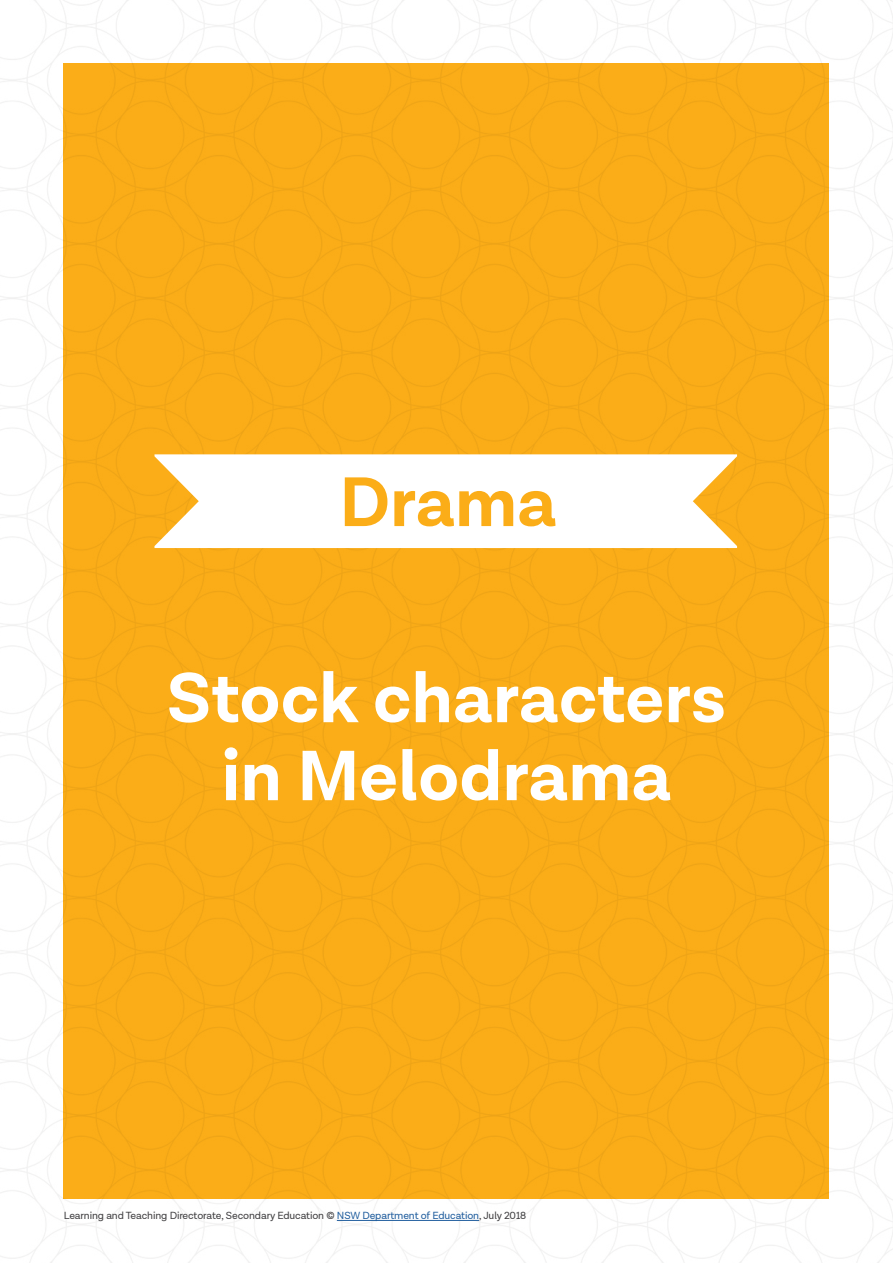
<style>
.page{position:relative;width:893px;height:1263px;background:#fff}
.page>*{position:absolute;margin:0;border:0;box-sizing:border-box;transform-origin:0 0}
.t1{font:700 72px/78px "Lota Grotesque";color:#fff;text-align:center}
.t2{font:700 70.95px "Lota Grotesque";color:#fbad18}
.t3{font:10.5px "Lota Grotesque";letter-spacing:-.01em;color:#414042}
.s1{color:#215e9e}
</style>
<div class="page">
<img style="left:0;top:0;width:893px;height:1263px">
<div style="left:64px;top:64px;width:765px;height:1135px;background:#fbad18"></div>
<svg style="left:154px;top:454px;width:583px;height:94px;background:#fef8ed"></svg>
<hr style="left:337px;top:1220px;width:142px;height:1px;background:#215e9e">
<h2 class="t2" style="left:339px;top:461px;width:219px">Drama</h2>
<h1 class="t1" style="left:167px;top:661px;width:561px">Stock characters in Melodrama</h1>
<p class="t3" style="left:64px;top:1210px;width:464px">Learning and Teaching Directorate, Secondary Education © <span class="s1">NSW Department of Education</span>, July 2018</p>
</div>
